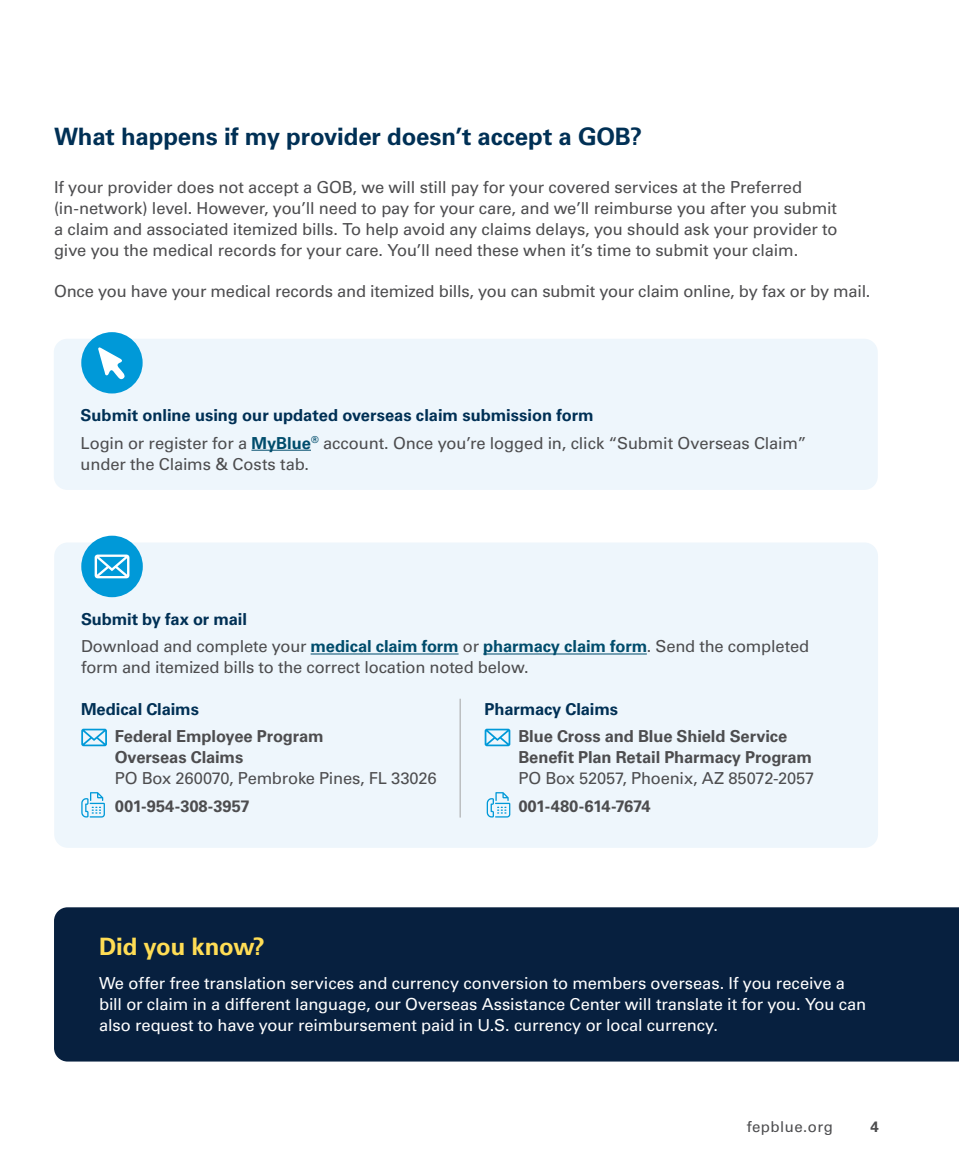
<style>
.page{position:relative;width:959px;height:1175px;background:#fff}
.page>*{position:absolute;margin:0;border:0;box-sizing:border-box;transform-origin:0 0}
.t1{font:700 24px "Univers LT Std";letter-spacing:-.005em;color:#003055}
.t2{font:700 24px "Univers LT Std";letter-spacing:-.01em;color:#fd5}
.t3{font:16.5px/21px "Univers LT Std";letter-spacing:-.01em;color:#4d4d4f}
.t4{font:16.5px/21px "Univers LT Std";letter-spacing:-.005em;color:#fff}
.t5{font:700 16.5px/21px "Univers LT Std";letter-spacing:-.01em;color:#4d4d4f}
.t6{font:700 16.5px "Univers LT Std";letter-spacing:-.005em;color:#003055}
.t7{font:700 16.5px "Univers LT Std";letter-spacing:-.03em;color:#4d4d4f}
.t8{font:15px "Univers LT Std";letter-spacing:.03em;color:#4d4d4f}
.t9{font:700 15px "Univers LT Std";color:#4d4d4f}
.s1{font-weight:700;color:#004c6c}
.s2{font-weight:400}
</style>
<div class="page">
<div style="left:54px;top:339px;width:823px;height:151px;background:#eef6fc;border-radius:14px"></div>
<div style="left:54px;top:542px;width:824px;height:305px;background:#eef6fc;border-radius:14px"></div>
<hr style="left:251px;top:450px;width:60px;height:1px;background:#004c6c">
<hr style="left:310px;top:653px;width:148px;height:1px;background:#004c6c">
<hr style="left:483px;top:653px;width:164px;height:1px;background:#004c6c">
<hr style="left:459px;top:698px;width:2px;height:119px;background:#bcbec0">
<svg style="left:81px;top:728px;width:26px;height:18px"></svg>
<svg style="left:484px;top:728px;width:26px;height:18px"></svg>
<svg style="left:81px;top:792px;width:24px;height:25px"></svg>
<svg style="left:486px;top:792px;width:24px;height:25px"></svg>
<div style="left:54px;top:907px;width:904px;height:154px;background:#07203f"></div>
<div style="left:81px;top:332px;width:62px;height:61px;background:#0099d8;border-radius:50%"></div>
<svg style="left:98px;top:347px;width:27px;height:33px"></svg>
<div style="left:81px;top:535px;width:62px;height:62px;background:#0099d8;border-radius:50%"></div>
<svg style="left:95px;top:554px;width:34px;height:24px"></svg>
<h2 class="t1" style="left:54px;top:122px;width:589px">What happens if my provider doesn’t accept a GOB?</h2>
<p class="t3" style="left:54px;top:177px;width:785px">If your provider does not accept a GOB, we will still pay for your covered services at the Preferred (in-network) level. However, you’ll need to pay for your care, and we’ll reimburse you after you submit a claim and associated itemized bills. To help avoid any claims delays, you should ask your provider to give you the medical records for your care. You’ll need these when it’s time to submit your claim.</p>
<p class="t3" style="left:54px;top:281px;width:818px">Once you have your medical records and itemized bills, you can submit your claim online, by fax or by mail.</p>
<h3 class="t6" style="left:81px;top:405px;width:514px">Submit online using our updated overseas claim submission form</h3>
<p class="t3" style="left:81px;top:432px;width:727px">Login or register for a <span class="s1">MyBlue</span><sup>®</sup> account. Once you’re logged in, click “Submit Overseas Claim” under the Claims &amp; Costs tab.</p>
<h3 class="t6" style="left:81px;top:609px;width:167px">Submit by fax or mail</h3>
<p class="t3" style="left:81px;top:636px;width:729px">Download and complete your <span class="s1">medical claim form</span> or <span class="s1">pharmacy claim form</span>. Send the completed form and itemized bills to the correct location noted below.</p>
<h3 class="t6" style="left:81px;top:699px;width:119px">Medical Claims</h3>
<p class="t5" style="left:115px;top:726px;width:323px">Federal Employee Program<br>Overseas Claims<br><span class="s2">PO Box 260070, Pembroke Pines, FL 33026</span></p>
<p class="t5" style="left:115px;top:796px;width:136px">001-954-308-3957</p>
<h3 class="t6" style="left:484px;top:699px;width:135px">Pharmacy Claims</h3>
<p class="t5" style="left:518px;top:726px;width:297px">Blue Cross and Blue Shield Service<br>Benefit Plan Retail Pharmacy Program<br><span class="s2">PO Box 52057, Phoenix, AZ 85072-2057</span></p>
<p class="t7" style="left:518px;top:796px;width:134px">001-480-614-7674</p>
<p class="t2" style="left:99px;top:932px;width:167px">Did you know?</p>
<p class="t4" style="left:99px;top:973px;width:768px">We offer free translation services and currency conversion to members overseas. If you receive a bill or claim in a different language, our Overseas Assistance Center will translate it for you. You can also request to have your reimbursement paid in U.S. currency or local currency.</p>
<p class="t8" style="left:746px;top:1117px;width:88px">fepblue.org</p>
<p class="t9" style="left:870px;top:1117px;width:10px">4</p>
</div>
